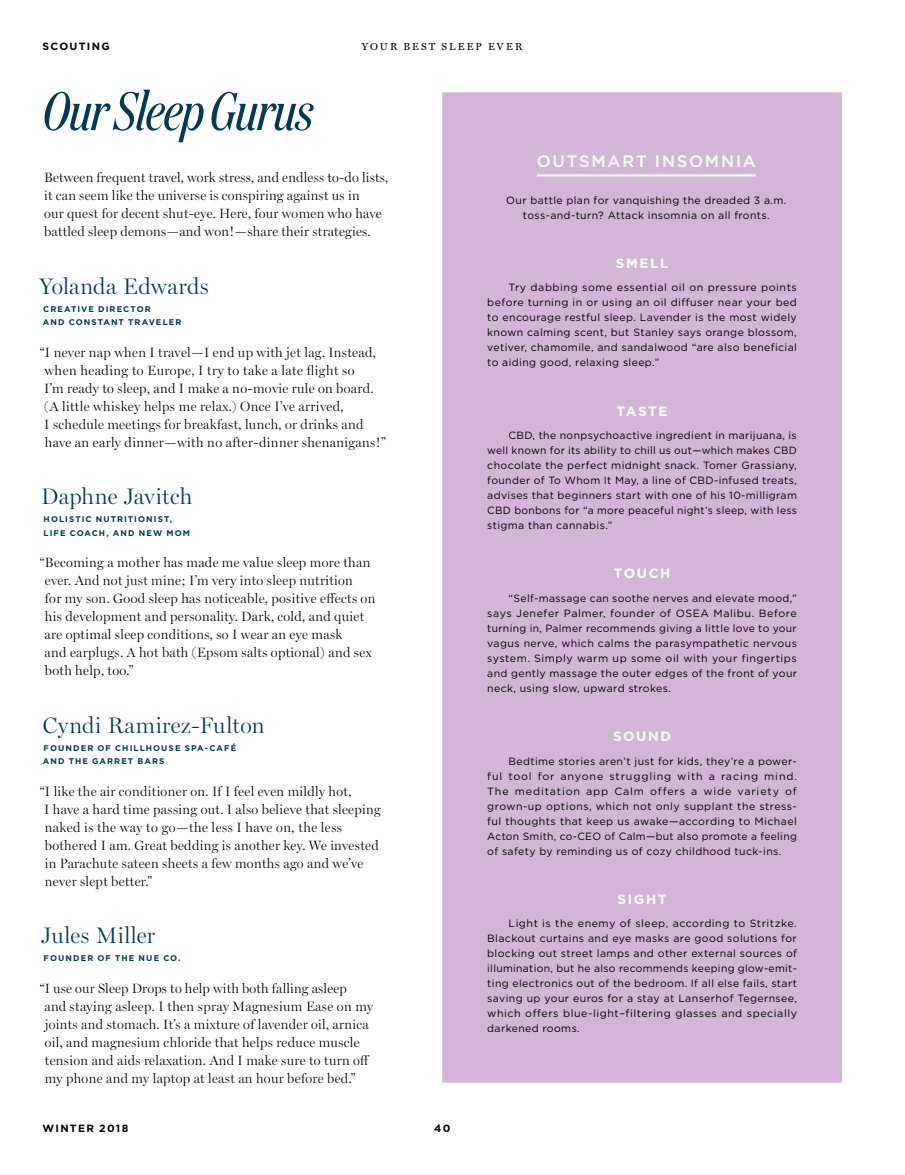
<style>
.page{position:relative;width:905px;height:1175px;background:#fff}
.page>*{position:absolute;margin:0;border:0;box-sizing:border-box;transform-origin:0 0}
.t1{font:300 22.5px "Miller Display";letter-spacing:.02em;color:#003a54}
.t2{font:500 16.5px "Gotham";letter-spacing:.105em;color:#fff}
.t3{font:300 13.5px/18px "Miller Display";letter-spacing:.025em;color:#000}
.t4{font:700 13.5px "Gotham";letter-spacing:.115em;color:#fff}
.t5{font:10.5px/15px "Gotham";letter-spacing:.035em;color:#000;text-align:justify}
.t6{font:700 10.5px "Gotham";letter-spacing:.12em;color:#000}
.t7{font:10.2px "Miller Text";letter-spacing:.2em;color:#000}
.t8{font:700 8.25px/13.5px "Gotham";letter-spacing:.13em;color:#003a54}
</style>
<div class="page">
<div style="left:442px;top:92px;width:400px;height:991px;background:#d3b6d7"></div>
<hr style="left:536px;top:174px;width:220px;height:2px;background:#fff">
<svg style="left:45px;top:90px;width:268px;height:52px"></svg>
<p class="t6" style="left:43px;top:40px;width:69px">SCOUTING</p>
<p class="t7" style="left:362px;top:40px;width:162px">YOUR BEST SLEEP EVER</p>
<h2 class="t2" style="left:536px;top:152px;width:221px">OUTSMART INSOMNIA</h2>
<p class="t3" style="left:44px;top:168px;width:345px">Between frequent travel, work stress, and endless to-do lists, it can seem like the universe is conspiring against us in<br>our quest for decent shut-eye. Here, four women who have battled sleep demons—and won!—share their strategies.</p>
<h1 class="t1" style="left:40px;top:273px;width:170px">Yolanda Edwards</h1>
<p class="t8" style="left:43px;top:302px;width:140px">CREATIVE DIRECTOR<br>AND CONSTANT TRAVELER</p>
<p class="t3" style="left:44px;top:343px;width:343px;text-indent:-4px">“I never nap when I travel—I end up with jet lag. Instead, when heading to Europe, I try to take a late flight so<br>I’m ready to sleep, and I make a no-movie rule on board. (A little whiskey helps me relax.) Once I’ve arrived,<br>I schedule meetings for breakfast, lunch, or drinks and have an early dinner—with no after-dinner shenanigans!”</p>
<h1 class="t1" style="left:41px;top:483px;width:153px">Daphne Javitch</h1>
<p class="t8" style="left:44px;top:512px;width:148px">HOLISTIC NUTRITIONIST,<br>LIFE COACH, AND NEW MOM</p>
<p class="t3" style="left:45px;top:553px;width:332px;text-indent:-5px">“Becoming a mother has made me value sleep more than ever. And not just mine; I’m very into sleep nutrition<br>for my son. Good sleep has noticeable, positive e≠ects on his development and personality. Dark, cold, and quiet are optimal sleep conditions, so I wear an eye mask<br>and earplugs. A hot bath (Epsom salts optional) and sex both help, too.”</p>
<h1 class="t1" style="left:43px;top:711px;width:223px">Cyndi Ramirez-Fulton</h1>
<p class="t8" style="left:43px;top:740px;width:195px">FOUNDER OF CHILLHOUSE SPA-CAFÉ<br>AND THE GARRET BARS</p>
<p class="t3" style="left:44px;top:782px;width:338px;text-indent:-4px">“I like the air conditioner on. If I feel even mildly hot,<br>I have a hard time passing out. I also believe that sleeping naked is the way to go—the less I have on, the less bothered I am. Great bedding is another key. We invested in Parachute sateen sheets a few months ago and we’ve never slept better.”</p>
<h1 class="t1" style="left:42px;top:922px;width:115px">Jules Miller</h1>
<p class="t8" style="left:44px;top:951px;width:138px">FOUNDER OF THE NUE CO.</p>
<p class="t3" style="left:45px;top:978px;width:330px;text-indent:-5px">“I use our Sleep Drops to help with both falling asleep<br>and staying asleep. I then spray Magnesium Ease on my joints and stomach. It’s a mixture of lavender oil, arnica oil, and magnesium chloride that helps reduce muscle tension and aids relaxation. And I make sure to turn o≠ my phone and my laptop at least an hour before bed.”</p>
<p class="t6" style="left:43px;top:1122px;width:87px">WINTER 2018</p>
<p class="t6" style="left:434px;top:1122px;width:18px">40</p>
<p class="t5" style="left:506px;top:192px;width:282px;text-align:center">Our battle plan for vanquishing the dreaded 3 a.m. toss-and-turn? Attack insomnia on all fronts.</p>
<p class="t4" style="left:615px;top:255px;width:54px">SMELL</p>
<p class="t5" style="left:487px;top:280px;width:311px;text-indent:21px">Try dabbing some essential oil on pressure points before turning in or using an oil diffuser near your bed to encourage restful sleep. Lavender is the most widely known calming scent, but Stanley says orange blossom, vetiver, chamomile, and sandalwood “are also beneficial to aiding good, relaxing sleep.”</p>
<p class="t4" style="left:616px;top:403px;width:52px">TASTE</p>
<p class="t5" style="left:487px;top:428px;width:311px;text-indent:21px">CBD, the nonpsychoactive ingredient in marijuana, is well known for its ability to chill us out—which makes CBD chocolate the perfect midnight snack. Tomer Grassiany, founder of To Whom It May, a line of CBD-infused treats, advises that beginners start with one of his 10-milligram CBD bonbons for “a more peaceful night’s sleep, with less stigma than cannabis.”</p>
<p class="t4" style="left:613px;top:566px;width:58px">TOUCH</p>
<p class="t5" style="left:487px;top:590px;width:311px;text-indent:21px">“Self-massage can soothe nerves and elevate mood,” says Jenefer Palmer, founder of OSEA Malibu. Before turning in, Palmer recommends giving a little love to your vagus nerve, which calms the parasympathetic nervous system. Simply warm up some oil with your fingertips and gently massage the outer edges of the front of your neck, using slow, upward strokes.</p>
<p class="t4" style="left:613px;top:728px;width:59px">SOUND</p>
<p class="t5" style="left:487px;top:753px;width:311px;text-indent:21px">Bedtime stories aren’t just for kids, they’re a power&shy;ful tool for anyone struggling with a racing mind.<br>The meditation app Calm offers a wide variety of grown-up options, which not only supplant the stress&shy;ful thoughts that keep us awake—according to Michael Acton Smith, co-CEO of Calm—but also promote a feeling of safety by reminding us of cozy childhood tuck-ins.</p>
<p class="t4" style="left:617px;top:891px;width:51px">SIGHT</p>
<p class="t5" style="left:487px;top:916px;width:311px;text-indent:21px">Light is the enemy of sleep, according to Stritzke.<br>Blackout curtains and eye masks are good solutions for blocking out street lamps and other external sources of illumination, but he also recommends keeping glow-emit&shy;ting electronics out of the bedroom. If all else fails, start saving up your euros for a stay at Lanserhof Tegernsee, which offers blue-light–filtering glasses and specially darkened rooms.</p>
</div>
